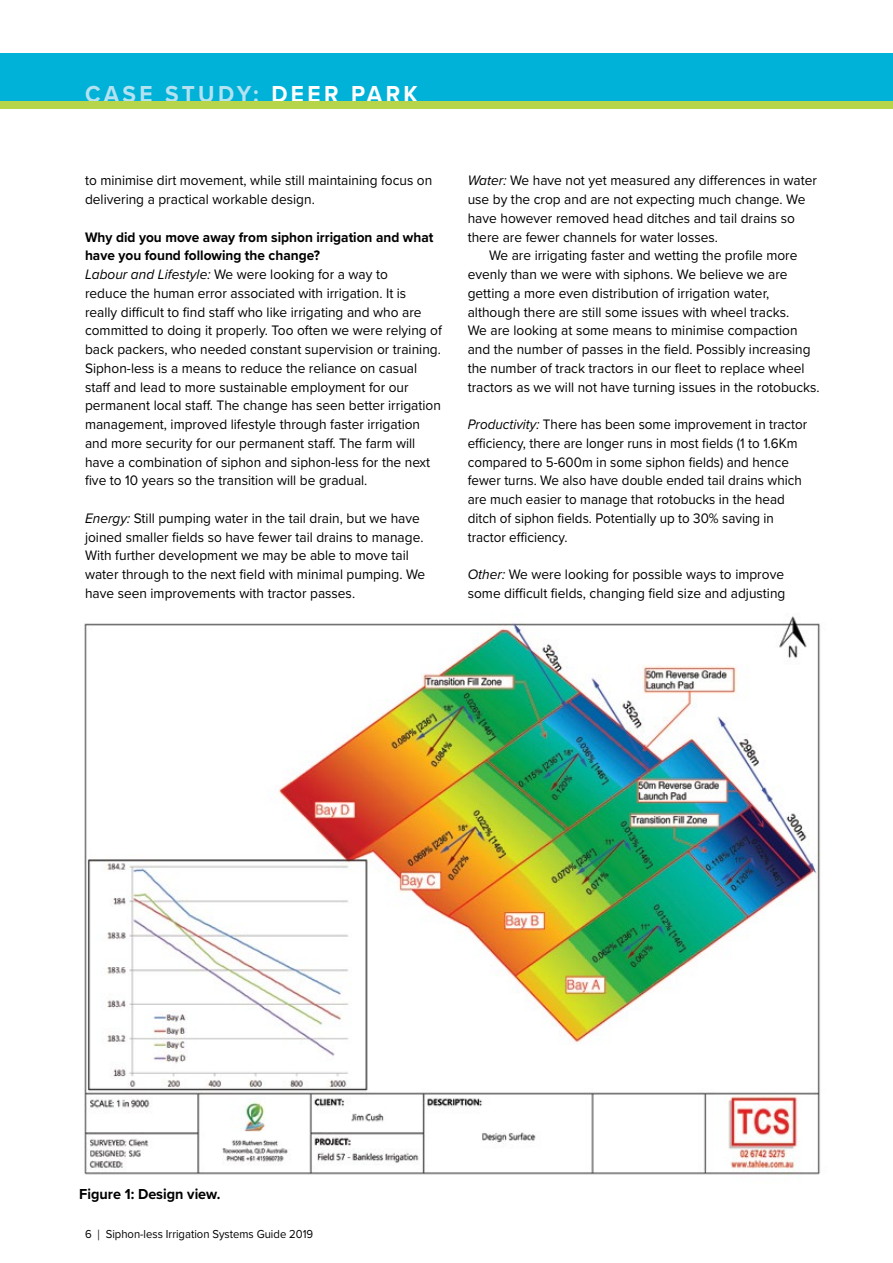
<style>
.page{position:relative;width:893px;height:1263px;background:#fff}
.page>*{position:absolute;margin:0;border:0;box-sizing:border-box;transform-origin:0 0}
.t1{font:700 24px "Proxima Nova";letter-spacing:.15em;color:#b4e2f0;scale:.94 1}
.t2{font:700 15px "Proxima Nova";color:#000;scale:.96 1}
.t3{font:14.25px/18.8px "Proxima Nova";color:#000;scale:.96 1}
.t4{font:14.25px/18.8px "Proxima Nova";color:#000;scale:.94 1}
.t5{font:12px "Proxima Nova";color:#000;scale:.94 1}
.s1{color:#fff}
.s2{font-weight:700}
.s3{font-style:italic}
.s4{font-size:15px}
</style>
<div class="page">
<div style="left:0;top:53px;width:893px;height:49px;background:#00b1d8"></div>
<div style="left:0;top:102px;width:893px;height:7px;background:#b6d54b"></div>
<img style="left:84px;top:613px;width:737px;height:562px">
<h1 class="t1" style="left:85px;top:76px;width:356px">CASE STUDY: <span class="s1">DEER PARK</span></h1>
<p class="t3" style="left:85px;top:171px;width:363px">to minimise dirt movement, while still maintaining focus on delivering a practical workable design.</p>
<p class="t3" style="left:85px;top:227px;width:373px"><span class="s2">Why did you move away from siphon irrigation and what have you found following the change?<br></span><span class="s3">Labour and Lifestyle:</span> We were looking for a way to<br>reduce the human error associated with irrigation. It is really difficult to find staff who like irrigating and who are committed to doing it properly. Too often we were relying of back packers, who needed constant supervision or training.<br>Siphon-less is a means to reduce the reliance on casual staff and lead to more sustainable employment for our permanent local staff. The change has seen better irrigation management, improved lifestyle through faster irrigation and more security for our permanent staff. The farm will have a combination of siphon and siphon-less for the next five to 10 years so the transition will be gradual.</p>
<p class="t3" style="left:85px;top:508px;width:356px"><span class="s3">Energy:</span> Still pumping water in the tail drain, but we have joined smaller fields so have fewer tail drains to manage.<br>With further development we may be able to move tail water through to the next field with minimal pumping. We have seen improvements with tractor passes.</p>
<p class="t3" style="left:468px;top:171px;width:365px"><span class="s3">Water:</span> We have not yet measured any differences in water use by the crop and are not expecting much change. We have however removed head ditches and tail drains so there are fewer channels for water losses.</p>
<p class="t3" style="left:468px;top:246px;width:368px;text-indent:21px">We are irrigating faster and wetting the profile more evenly than we were with siphons. We believe we are getting a more even distribution of irrigation water, although there are still some issues with wheel tracks.<br>We are looking at some means to minimise compaction and the number of passes in the field. Possibly increasing the number of track tractors in our fleet to replace wheel tractors as we will not have turning issues in the rotobucks.</p>
<p class="t4" style="left:468px;top:414px;width:363px"><span class="s3">Productivity:</span> There has been some improvement in tractor efficiency, there are longer runs in most fields (1 to 1.6Km compared to 5-600m in some siphon fields) and hence fewer turns. We also have double ended tail drains which are much easier to manage that rotobucks in the head ditch of siphon fields. Potentially up to 30% saving in tractor efficiency.</p>
<p class="t3" style="left:468px;top:564px;width:332px"><span class="s3">Other:</span> We were looking for possible ways to improve some difficult fields, changing field size and adjusting</p>
<p class="t2" style="left:79px;top:1183px;width:149px">Figure 1: Design view.</p>
<p class="t5" style="left:85px;top:1225px;width:244px">6 <span class="s4">|</span> Siphon-less Irrigation Systems Guide 2019</p>
</div>
